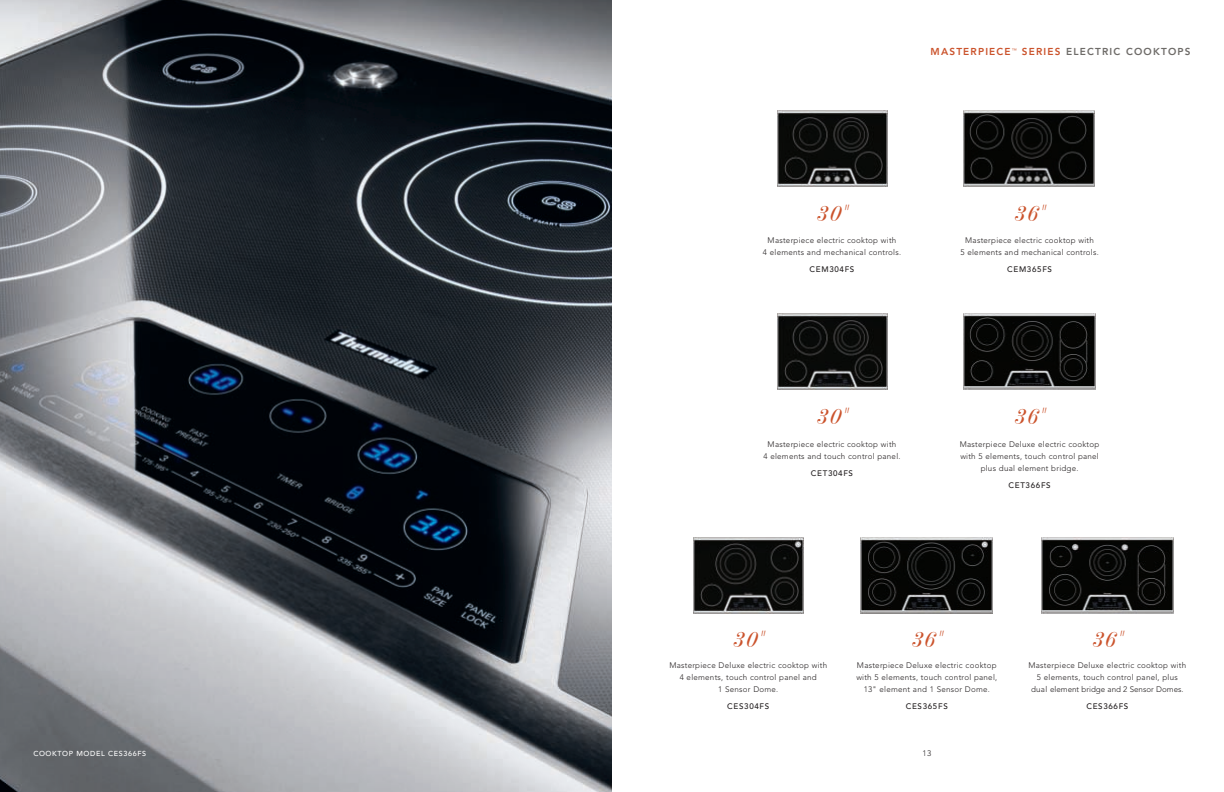
<style>
.page{position:relative;width:1224px;height:792px;background:#fff}
.page>*{position:absolute;margin:0;border:0;box-sizing:border-box;transform-origin:0 0}
.t1{font:32px "Exquisit";letter-spacing:.065em;color:#cb532c}
.t2{font:800 10px "Avenir";letter-spacing:.12em;color:#cb532c}
.t3{font:300 8px/12px "Avenir";letter-spacing:.03em;color:#231f20;text-align:center}
.t4{font:500 8px "Avenir";letter-spacing:.085em;color:#231f20}
.t5{font:500 7.2px "Avenir";letter-spacing:.085em;color:#fff}
.s1{color:#6e6b68}
.s2{font-size:20px}
</style>
<div class="page">
<img style="left:777px;top:111px;width:110px;height:76px">
<img style="left:964px;top:111px;width:130px;height:76px">
<img style="left:1042px;top:537px;width:132px;height:76px">
<img style="left:861px;top:537px;width:132px;height:76px">
<img style="left:777px;top:314px;width:110px;height:76px">
<img style="left:0;top:0;width:612px;height:792px">
<img style="left:964px;top:313px;width:132px;height:77px">
<img style="left:694px;top:537px;width:109px;height:76px">
<p class="t5" style="left:33px;top:751px;width:114px">COOKTOP MODEL CES366FS</p>
<p class="t2" style="left:931px;top:48px;width:262px">MASTERPIECE <sup>™</sup> SERIES <span class="s1">ELECTRIC COOKTOPS</span></p>
<h1 class="t1" style="left:816px;top:198px;width:33px">30<span class="s2">"</span></h1>
<h1 class="t1" style="left:1014px;top:199px;width:33px">36<span class="s2">"</span></h1>
<p class="t3" style="left:763px;top:235px;width:140px">Masterpiece electric cooktop with<br>4 elements and mechanical controls.</p>
<p class="t4" style="left:810px;top:266px;width:46px">CEM304FS</p>
<p class="t3" style="left:961px;top:235px;width:140px">Masterpiece electric cooktop with<br>5 elements and mechanical controls.</p>
<p class="t4" style="left:1007px;top:266px;width:46px">CEM365FS</p>
<h1 class="t1" style="left:816px;top:402px;width:33px">30<span class="s2">"</span></h1>
<h1 class="t1" style="left:1014px;top:402px;width:33px">36<span class="s2">"</span></h1>
<p class="t3" style="left:763px;top:439px;width:139px">Masterpiece electric cooktop with<br>4 elements and touch control panel.</p>
<p class="t4" style="left:811px;top:470px;width:44px">CET304FS</p>
<p class="t3" style="left:960px;top:439px;width:141px">Masterpiece Deluxe electric cooktop with 5 elements, touch control panel plus dual element bridge.</p>
<p class="t4" style="left:1009px;top:482px;width:44px">CET366FS</p>
<h1 class="t1" style="left:732px;top:625px;width:33px">30<span class="s2">"</span></h1>
<h1 class="t1" style="left:1092px;top:625px;width:33px">36<span class="s2">"</span></h1>
<h1 class="t1" style="left:911px;top:625px;width:33px">36<span class="s2">"</span></h1>
<p class="t3" style="left:669px;top:660px;width:159px">Masterpiece Deluxe electric cooktop with<br>4 elements, touch control panel and<br>1 Sensor Dome.</p>
<p class="t4" style="left:727px;top:703px;width:44px">CES304FS</p>
<p class="t3" style="left:856px;top:660px;width:142px">Masterpiece Deluxe electric cooktop with 5 elements, touch control panel,<br>13" element and 1 Sensor Dome.</p>
<p class="t4" style="left:906px;top:703px;width:44px">CES365FS</p>
<p class="t3" style="left:923px;top:747px;width:10px">13</p>
<p class="t3" style="left:1028px;top:660px;width:159px">Masterpiece Deluxe electric cooktop with<br>5 elements, touch control panel, plus dual element bridge and 2 Sensor Domes.</p>
<p class="t4" style="left:1086px;top:703px;width:44px">CES366FS</p>
</div>
